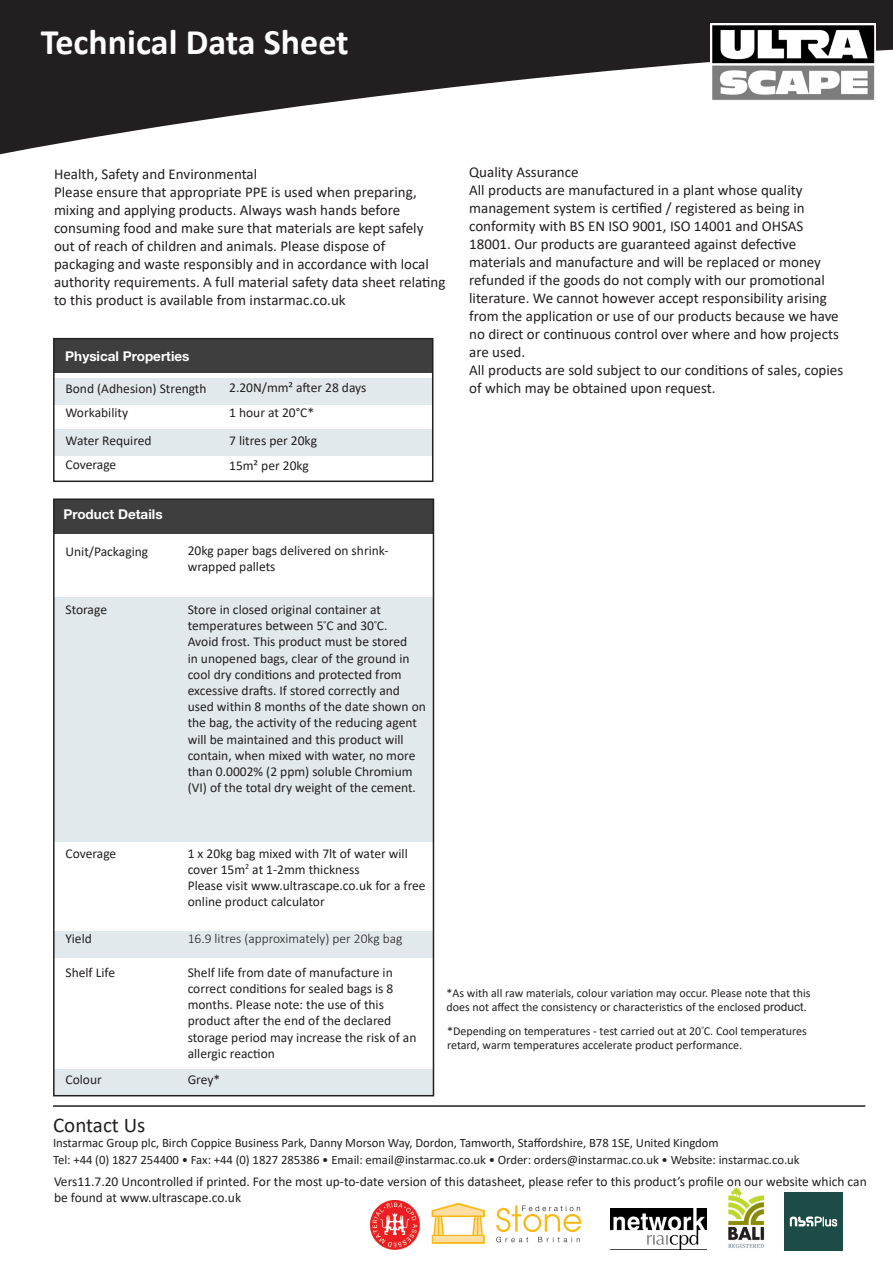
<style>
.page{position:relative;width:893px;height:1263px;background:#fff}
.page>*{position:absolute;margin:0;border:0;box-sizing:border-box;transform-origin:0 0}
.t1{font:700 36px "Calibri";color:#fff}
.t2{font:21px "Calibri";color:#231f20}
.t3{font:15px/18px "Calibri";color:#231f20}
.t4{font:13.5px/16.2px "Calibri";color:#231f20}
.t5{font:300 13.5px "Calibri";color:#231f20}
.t6{font:700 13.5px "Helvetica Neue";color:#fff}
.t7{font:12.75px/17.1px "Calibri";letter-spacing:-.005em;color:#231f20}
.t8{font:12px/14.4px "Calibri";color:#231f20}
.s1{font-family:"Arial"}
</style>
<div class="page">
<div style="left:0;top:0;width:893px;height:155px;background:#231f20"></div>
<svg style="left:0;top:49px;width:893px;height:106px;fill:#fff"></svg>
<img style="left:710px;top:23px;width:166px;height:78px">
<img style="left:371px;top:1200px;width:48px;height:49px">
<img style="left:610px;top:1209px;width:97px;height:41px">
<img style="left:728px;top:1187px;width:37px;height:61px">
<svg style="left:431px;top:1203px;width:54px;height:41px"></svg>
<svg style="left:496px;top:1205px;width:85px;height:37px"></svg>
<img style="left:785px;top:1193px;width:57px;height:57px">
<div style="left:54px;top:339px;width:379px;height:34px;background:#3e3e3f"></div>
<div style="left:54px;top:379px;width:379px;height:26px;background:#e2e9ed"></div>
<div style="left:54px;top:499px;width:379px;height:35px;background:#3e3e3f"></div>
<div style="left:54px;top:429px;width:379px;height:27px;background:#e2e9ed"></div>
<div style="left:54px;top:598px;width:379px;height:244px;background:#e2e9ed"></div>
<div style="left:54px;top:931px;width:379px;height:27px;background:#e2e9ed"></div>
<div style="left:54px;top:1069px;width:379px;height:26px;background:#e2e9ed"></div>
<div style="left:53px;top:338px;width:380px;height:144px;border:2px solid #231f20"></div>
<div style="left:53px;top:498px;width:381px;height:598px;border:2px solid #231f20"></div>
<hr style="left:53px;top:1105px;width:812px;height:2px;background:#231f20">
<h1 class="t1" style="left:41px;top:16px;width:309px">Technical Data Sheet</h1>
<p class="t3" style="left:54px;top:165px;width:393px">Health, Safety and Environmental<br>Please ensure that appropriate PPE is used when preparing, mixing and applying products. Always wash hands before consuming food and make sure that materials are kept safely out of reach of children and animals. Please dispose of packaging and waste responsibly and in accordance with local authority requirements. A full material safety data sheet relating to this product is available from instarmac.co.uk</p>
<p class="t6" style="left:65px;top:348px;width:126px">Physical Properties</p>
<p class="t3" style="left:469px;top:162px;width:376px">Quality Assurance<br>All products are manufactured in a plant whose quality management system is certified / registered as being in conformity with BS EN ISO 9001, ISO 14001 and OHSAS 18001. Our products are guaranteed against defective materials and manufacture and will be replaced or money refunded if the goods do not comply with our promotional literature. We cannot however accept responsibility arising from the application or use of our products because we have no direct or continuous control over where and how projects are used.<br>All products are sold subject to our conditions of sales, copies</p>
<p class="t4" style="left:229px;top:379px;width:139px">2.20N/mm² after 28 days</p>
<p class="t4" style="left:66px;top:380px;width:143px">Bond (Adhesion) Strength</p>
<p class="t3" style="left:469px;top:378px;width:248px">of which may be obtained upon request.</p>
<p class="t4" style="left:66px;top:404px;width:64px">Workability</p>
<p class="t4" style="left:229px;top:404px;width:87px">1 hour at 20°C*</p>
<p class="t4" style="left:66px;top:432px;width:88px">Water Required</p>
<p class="t4" style="left:229px;top:432px;width:89px">7 litres per 20kg</p>
<p class="t4" style="left:66px;top:456px;width:52px">Coverage</p>
<p class="t4" style="left:229px;top:457px;width:81px">15m² per 20kg</p>
<p class="t6" style="left:63px;top:506px;width:101px">Product Details</p>
<p class="t4" style="left:66px;top:543px;width:84px">Unit/Packaging</p>
<p class="t4" style="left:188px;top:542px;width:202px">20kg paper bags delivered on shrink&shy;wrapped pallets</p>
<p class="t4" style="left:66px;top:601px;width:43px">Storage</p>
<p class="t4" style="left:188px;top:601px;width:240px">Store in closed original container at temperatures between 5<sup>o</sup>C and 30<sup>o</sup>C.<br>Avoid frost. This product must be stored<br>in unopened bags, clear of the ground in cool dry conditions and protected from excessive drafts. If stored correctly and used within 8 months of the date shown on the bag, the activity of the reducing agent will be maintained and this product will contain, when mixed with water, no more than 0.0002% (2 ppm) soluble Chromium (VI) of the total dry weight of the cement.</p>
<p class="t4" style="left:66px;top:845px;width:52px">Coverage</p>
<p class="t4" style="left:188px;top:845px;width:239px">1 x 20kg bag mixed with 7lt of water will cover 15m<sup>2</sup> at 1-2mm thickness<br>Please visit www.ultrascape.co.uk for a free online product calculator</p>
<p class="t4" style="left:66px;top:930px;width:28px">Yield</p>
<p class="t5" style="left:188px;top:930px;width:216px">16.9 litres (approximately) per 20kg bag</p>
<p class="t4" style="left:66px;top:964px;width:51px">Shelf Life</p>
<p class="t4" style="left:188px;top:964px;width:230px">Shelf life from date of manufacture in correct conditions for sealed bags is 8 months. Please note: the use of this product after the end of the declared storage period may increase the risk of an allergic reaction</p>
<p class="t8" style="left:446px;top:985px;width:366px">*As with all raw materials, colour variation may occur. Please note that this does not affect the consistency or characteristics of the enclosed <span class="s1">product.</span></p>
<p class="t8" style="left:447px;top:1023px;width:361px">*Depending on temperatures - test carried out at 20<sup>o</sup>C. Cool temperatures retard, warm temperatures accelerate product performance.</p>
<p class="t4" style="left:66px;top:1071px;width:38px">Colour</p>
<p class="t4" style="left:188px;top:1071px;width:34px">Grey*</p>
<h2 class="t2" style="left:53px;top:1110px;width:94px">Contact Us</h2>
<p class="t7" style="left:53px;top:1134px;width:748px">Instarmac Group plc, Birch Coppice Business Park, Danny Morson Way, Dordon, Tamworth, Staffordshire, B78 1SE, United Kingdom<br>Tel: +44 (0) 1827 254400 • Fax: +44 (0) 1827 285386 • Email: email@instarmac.co.uk • Order: orders@instarmac.co.uk • Website: instarmac.co.uk</p>
<p class="t4" style="left:54px;top:1173px;width:814px">Vers11.7.20 Uncontrolled if printed. For the most up-to-date version of this datasheet, please refer to this product’s profile on our website which can be found at www.ultrascape.co.uk</p>
</div>
